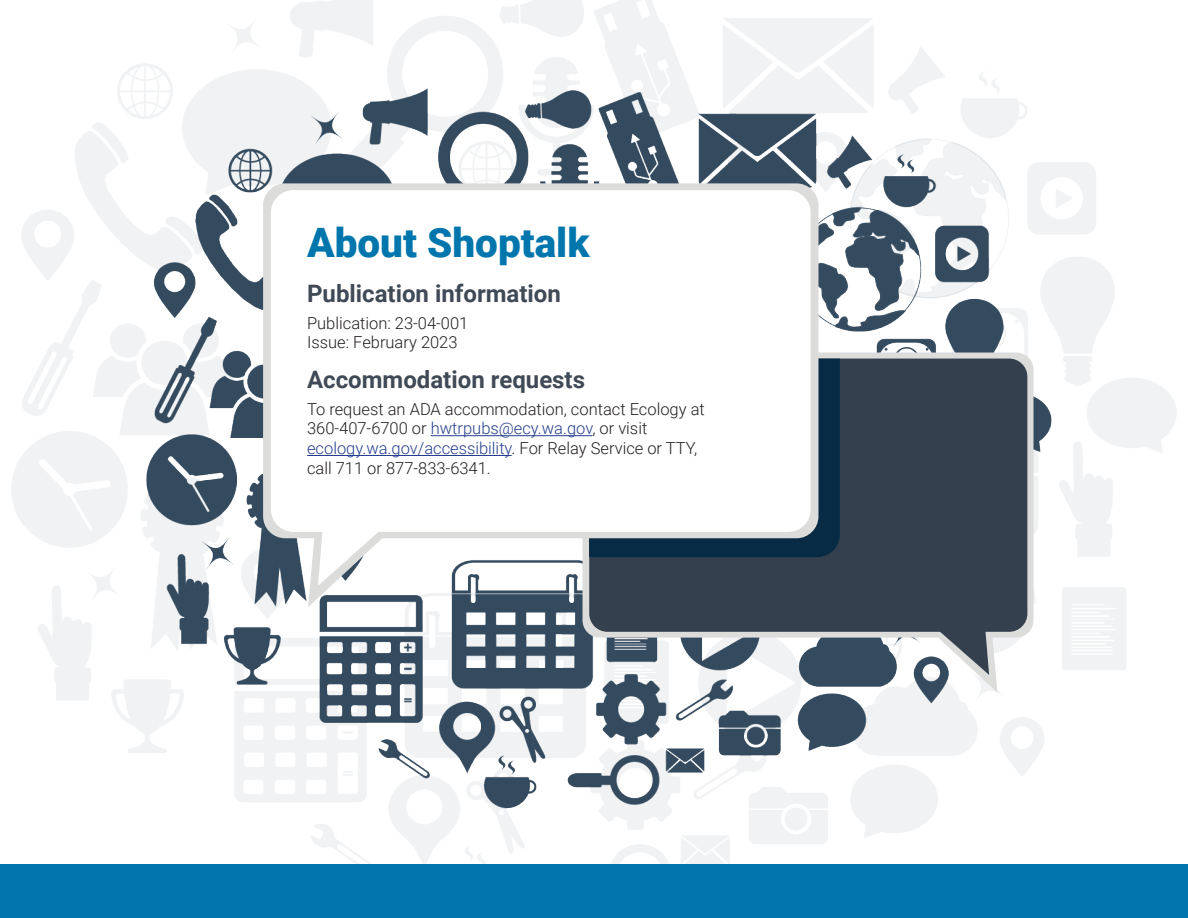
<style>
.page{position:relative;width:1188px;height:918px;background:#fff}
.page>*{position:absolute;margin:0;border:0;box-sizing:border-box;transform-origin:0 0}
.About_Shoptalk__H2{font:900 40.5px "Roboto";color:#0176ac}
.About_Subhead__H3{font:700 24px "Roboto";color:#404a56}
.t1{font:300 16.5px/19.8px "Roboto";color:#231f20}
.s1{color:#253f8e}
</style>
<div class="page">
<img style="left:11px;top:0;width:1166px;height:864px">
<div style="left:0;top:864px;width:1188px;height:54px;background:#0176ac"></div>
<svg style="left:583px;top:353px;width:451px;height:340px"></svg>
<svg style="left:589px;top:359px;width:438px;height:316px;background:#525c69"></svg>
<div style="left:818px;top:359px;width:22px;height:198px;background:#072b44"></div>
<svg style="left:263px;top:183px;width:555px;height:424px"></svg>
<svg style="left:271px;top:190px;width:540px;height:396px"></svg>
<hr style="left:431px;top:435px;width:161px;height:1px;background:#253f8e">
<hr style="left:307px;top:455px;width:205px;height:1px;background:#253f8e">
<h2 class="About_Shoptalk__H2" style="left:307px;top:214px;width:284px">About Shoptalk</h2>
<h3 class="About_Subhead__H3" style="left:307px;top:277px;width:255px">Publication information</h3>
<p class="t1" style="left:307px;top:312px;width:163px">Publication: 23-04-001<br>Issue: February 2023</p>
<h3 class="About_Subhead__H3" style="left:307px;top:363px;width:280px">Accommodation requests</h3>
<p class="t1" style="left:307px;top:398px;width:399px">To request an ADA accommodation, contact Ecology at 360-407-6700 or <span class="s1">hwtrpubs@ecy.wa.gov</span>, or visit <span class="s1">ecology.wa.gov/accessibility</span>. For Relay Service or TTY, call 711 or 877-833-6341.</p>
</div>
